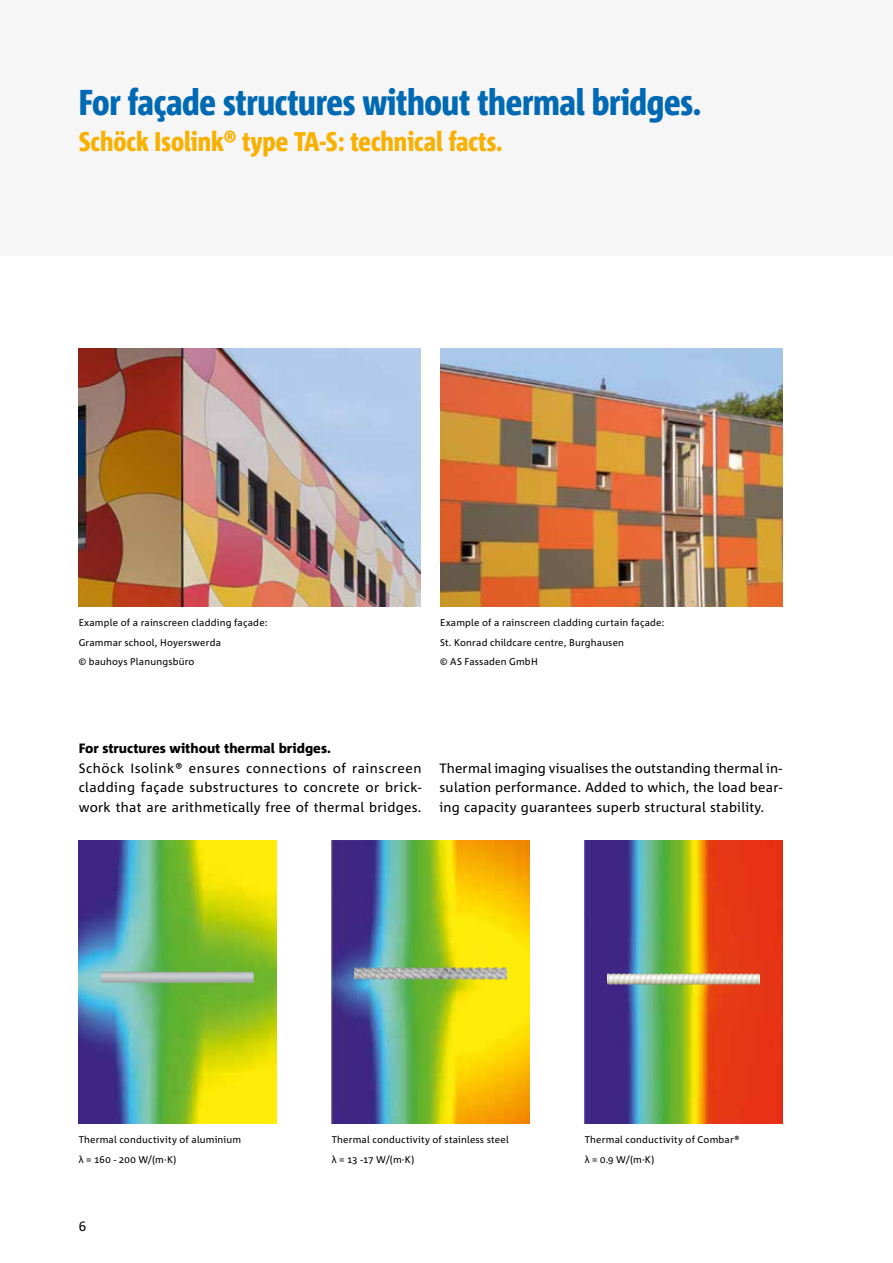
<style>
.page{position:relative;width:893px;height:1263px;background:#fff}
.page>*{position:absolute;margin:0;border:0;box-sizing:border-box;transform-origin:0 0}
.t1{font:800 36px "Corpid E1 s Cd";letter-spacing:-.01em;color:#0069b4}
.t2{font:800 27px "Corpid E1 s Cd";color:#f9b000}
.t3{font:13.5px/19.5px "Corpid E1 s";letter-spacing:.02em;color:#000;text-align:justify}
.t4{font:800 13.5px "Corpid E1 s";color:#000}
.t5{font:9.75px/19.5px "Corpid E1 s";letter-spacing:.02em;color:#000}
</style>
<div class="page">
<div style="left:0;top:0;width:893px;height:255px;background:#f6f6f6"></div>
<img style="left:79px;top:349px;width:342px;height:258px">
<img style="left:440px;top:349px;width:342px;height:258px">
<img style="left:585px;top:841px;width:197px;height:282px">
<img style="left:607px;top:967px;width:153px;height:26px">
<img style="left:332px;top:841px;width:197px;height:283px">
<img style="left:354px;top:967px;width:153px;height:13px">
<img style="left:79px;top:841px;width:197px;height:283px">
<img style="left:101px;top:971px;width:153px;height:12px">
<h1 class="t1" style="left:79px;top:80px;width:624px">For façade structures without thermal bridges.</h1>
<h2 class="t2" style="left:79px;top:125px;width:425px">Schöck Isolink® type TA-S: technical facts.</h2>
<p class="t5" style="left:79px;top:613px;width:190px">Example of a rainscreen cladding façade:<br>Grammar school, Hoyerswerda<br>© bauhoys Planungsbüro</p>
<p class="t5" style="left:440px;top:613px;width:226px">Example of a rainscreen cladding curtain façade:<br>St. Konrad childcare centre, Burghausen<br>© AS Fassaden GmbH</p>
<h3 class="t4" style="left:79px;top:740px;width:254px">For structures without thermal bridges.</h3>
<h3 class="t3" style="left:79px;top:758px;width:344px">Schöck Isolink® ensures connections of rainscreen cladding façade substructures to concrete or brick&shy;work that are arithmetically free of thermal bridges.</h3>
<h3 class="t3" style="left:440px;top:758px;width:344px">Thermal imaging visualises the outstanding thermal in&shy;sulation performance. Added to which, the load bear&shy;ing capacity guarantees superb structural stability.</h3>
<p class="t5" style="left:79px;top:1130px;width:164px">Thermal conductivity of aluminium λ = 160 - 200 W/(m∙K)</p>
<h3 class="t3" style="left:79px;top:1216px;width:9px">6</h3>
<p class="t5" style="left:332px;top:1130px;width:179px">Thermal conductivity of stainless steel λ = 13 -17 W/(m∙K)</p>
<p class="t5" style="left:585px;top:1130px;width:156px">Thermal conductivity of Combar® λ = 0.9 W/(m∙K)</p>
</div>
